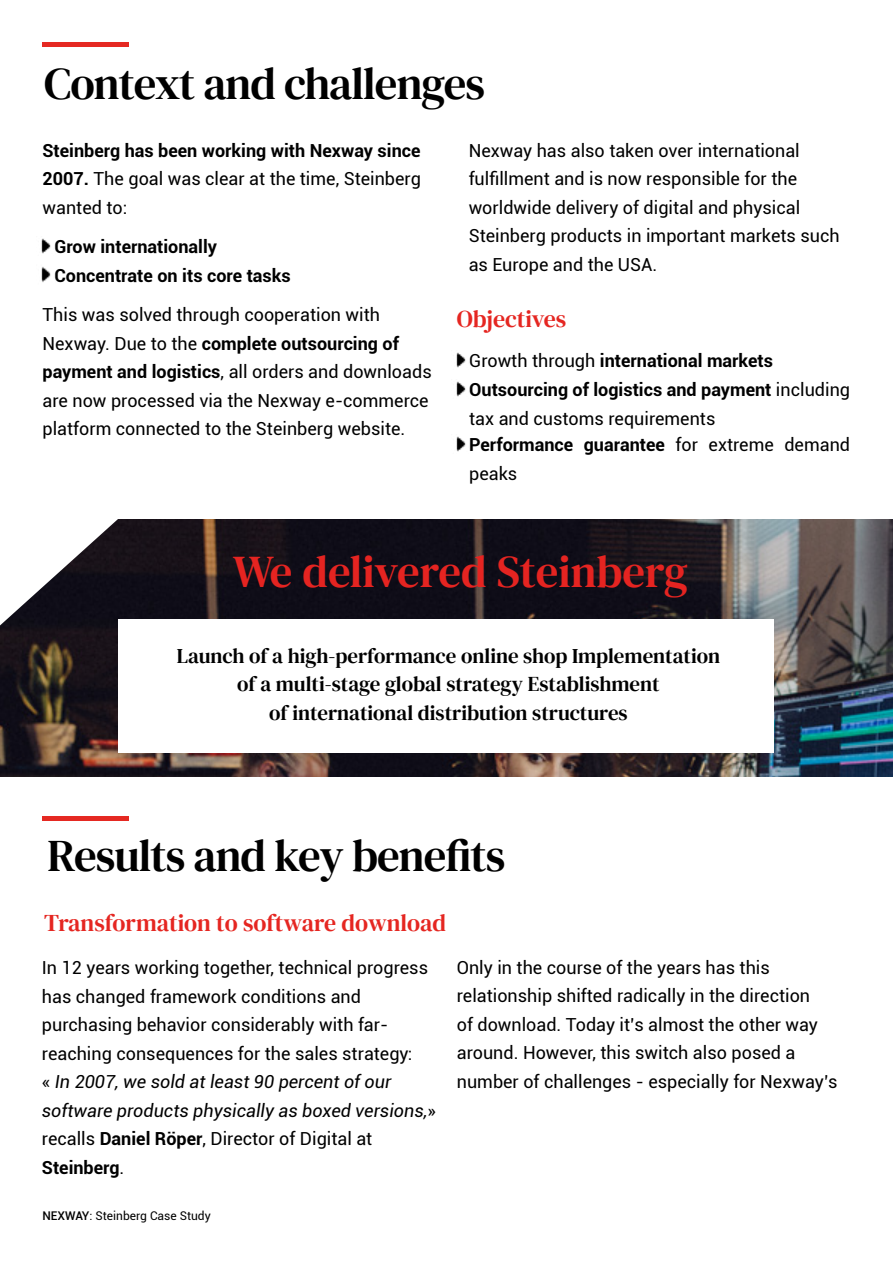
<style>
.page{position:relative;width:893px;height:1263px;background:#fff}
.page>*{position:absolute;margin:0;border:0;box-sizing:border-box;transform-origin:0 0}
.t1{font:45px "DM Serif Text";letter-spacing:-.02em;color:#000}
.t2{font:45px "DM Serif Text";color:#e52421}
.t3{font:24px "DM Serif Text";color:#e52621}
.t4{font:21px/28.5px "DM Serif Text";color:#000;text-align:center}
.t5{font:18px/28.5px "Roboto";color:#000}
.t6{font:700 18px/28.5px "Roboto";color:#000;text-align:justify}
.t7{font:12px "Roboto";color:#000}
.s1{font-weight:400}
.s2{font-weight:700}
.s3{font-style:italic}
.s4{font-weight:500}
</style>
<div class="page">
<img style="left:0;top:519px;width:893px;height:257px">
<div style="left:119px;top:619px;width:655px;height:134px;background:#fff"></div>
<img style="left:41px;top:267px;width:10px;height:15px">
<img style="left:41px;top:238px;width:10px;height:16px">
<img style="left:456px;top:352px;width:10px;height:16px">
<img style="left:456px;top:381px;width:10px;height:16px">
<img style="left:456px;top:436px;width:10px;height:16px">
<hr style="left:43px;top:43px;width:86px;height:4px;background:#e52922">
<hr style="left:43px;top:816px;width:86px;height:4px;background:#e52922">
<svg style="left:0;top:519px;width:158px;height:106px"></svg>
<h1 class="t1" style="left:44px;top:58px;width:442px">Context and challenges</h1>
<p class="t6" style="left:43px;top:135px;width:380px">Steinberg has been working with Nexway since 2007. <span class="s1">The goal was clear at the time, Steinberg wanted to:</span></p>
<p class="t6" style="left:54px;top:232px;width:164px">Grow internationally</p>
<p class="t6" style="left:54px;top:261px;width:238px">Concentrate on its core tasks</p>
<p class="t5" style="left:43px;top:300px;width:391px">This was solved through cooperation with Nexway. Due to the <span class="s2">complete outsourcing of payment and logistics</span>, all orders and downloads are now processed via the Nexway e-commerce platform connected to the Steinberg website.</p>
<p class="t5" style="left:469px;top:135px;width:372px">Nexway has also taken over international fulfillment and is now responsible for the worldwide delivery of digital and physical Steinberg products in important markets such as Europe and the USA.</p>
<h2 class="t3" style="left:457px;top:305px;width:111px">Objectives</h2>
<p class="t6" style="left:469px;top:346px;width:305px"><span class="s1">Growth through</span> international markets</p>
<p class="t5" style="left:469px;top:375px;width:382px"><span class="s2">Outsourcing of logistics and payment</span> including tax and customs requirements</p>
<p class="t5" style="left:469px;top:430px;width:382px"><span class="s2">Performance guarantee</span> for extreme demand peaks</p>
<h1 class="t2" style="left:233px;top:546px;width:457px">We delivered Steinberg</h1>
<p class="t4" style="left:177px;top:642px;width:545px">Launch of a high-performance online shop Implementation of a multi-stage global strategy Establishment<br>of international distribution structures</p>
<h1 class="t1" style="left:48px;top:829px;width:459px">Results and key benefits</h1>
<h2 class="t3" style="left:44px;top:909px;width:403px">Transformation to software download</h2>
<p class="t5" style="left:42px;top:953px;width:395px">In 12 years working together, technical progress has changed framework conditions and purchasing behavior considerably with far&shy;reaching consequences for the sales strategy:<br>« <span class="s3">In 2007, we sold at least 90 percent of our software products physically as boxed versions,</span>» recalls <span class="s2">Daniel Röper</span>, Director of Digital at <span class="s2">Steinberg</span>.</p>
<p class="t5" style="left:457px;top:952px;width:382px">Only in the course of the years has this relationship shifted radically in the direction<br>of download. Today it’s almost the other way around. However, this switch also posed a number of challenges - especially for Nexway’s</p>
<p class="t7" style="left:43px;top:1207px;width:170px"><span class="s4">NEXWAY</span>: Steinberg Case Study</p>
</div>
